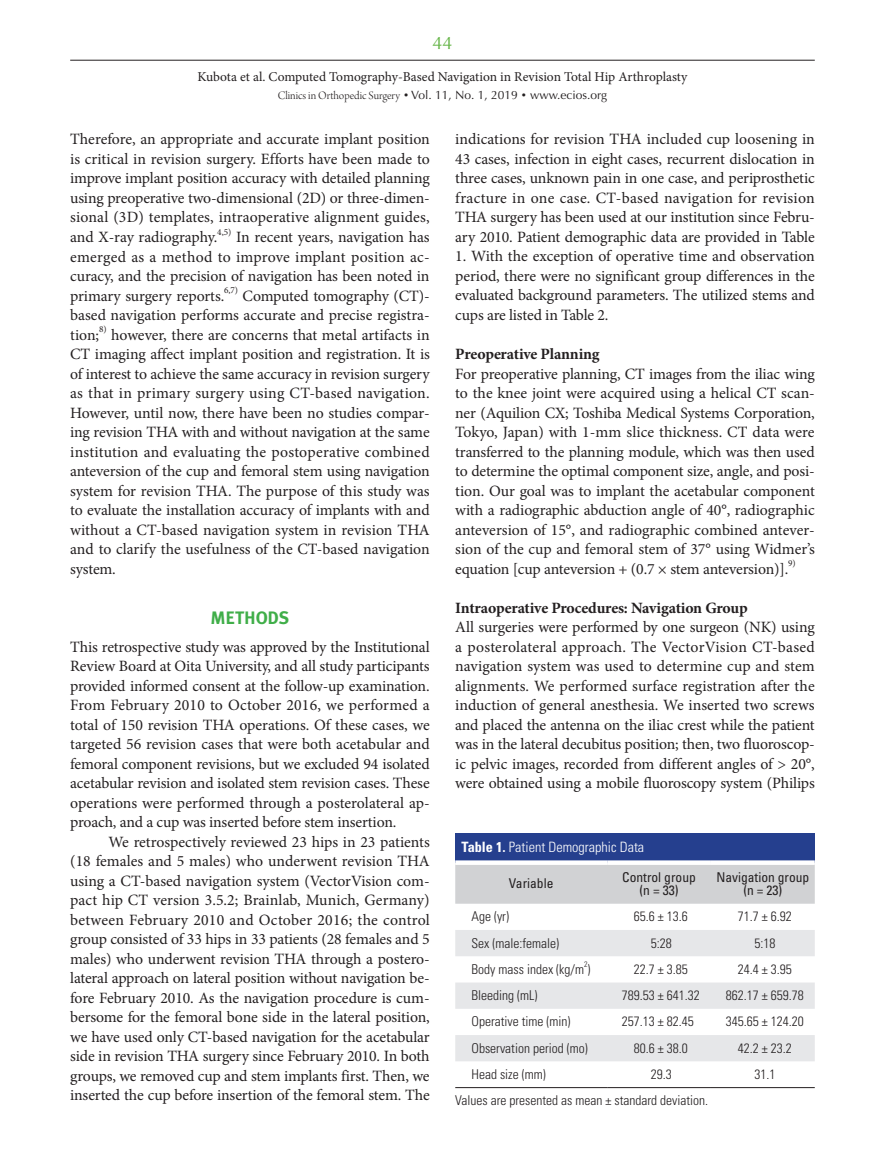
<style>
.page{position:relative;width:885px;height:1170px;background:#fff}
.page>*{position:absolute;margin:0;border:0;box-sizing:border-box;transform-origin:0 0}
.t1{font:700 18px "Meta Plus";letter-spacing:-.01em;color:#40ae49}
.t2{font:18px "Optima LT Std";color:#63b445}
.t3{font:15.75px/19.5px "Minion Pro";letter-spacing:-.01em;color:#231f20;text-align:justify}
.t4{font:700 15.75px "Minion Pro";letter-spacing:-.015em;color:#231f20}
.t5{font:300 condensed 14.25px "Univers LT Std";color:#fff}
.t6{font:300 condensed 13.5px "Univers LT Std";color:#231f20}
.t7{font:13.5px "Minion Pro";letter-spacing:-.005em;color:#231f20}
.t8{font:condensed 13.5px/13.5px "Univers LT Std";color:#231f20;text-align:center}
.t9{font:12px "Optima LT Std";color:#231f20}
.t10{font:9.15px "Minion Pro";color:#231f20}
.t11{font:300 condensed 7.8px "Univers LT Std";color:#231f20}
.s1{font-family:"Arno Pro Light Display"}
.s2{font-size:9px}
.s3{font-weight:700}
</style>
<div class="page">
<hr style="left:70px;top:60px;width:744px;height:1px;background:#231f20">
<div style="left:455px;top:833px;width:359px;height:29px;background:#253f8e"></div>
<div style="left:455px;top:864px;width:359px;height:39px;background:#d1d2d4"></div>
<svg style="left:455px;top:930px;width:359px;height:131px;fill:#e6e7e9"></svg>
<svg style="left:455px;top:860px;width:152px;height:3px"></svg>
<svg style="left:607px;top:860px;width:104px;height:3px"></svg>
<svg style="left:711px;top:860px;width:103px;height:2px"></svg>
<hr style="left:455px;top:1087px;width:152px;height:1px;background:#231f20">
<hr style="left:607px;top:1087px;width:104px;height:1px;background:#231f20">
<hr style="left:711px;top:1087px;width:103px;height:1px;background:#231f20">
<p class="t2" style="left:432px;top:32px;width:22px">44</p>
<p class="t7" style="left:198px;top:68px;width:491px">Kubota et al. Computed Tomography-Based Navigation in Revision Total Hip Arthroplasty</p>
<p class="t9" style="left:278px;top:88px;width:331px"><span class="s1">Clinics in Orthopedic Surgery</span> <span class="s2">•</span> Vol. 11, No. 1, 2019 <span class="s2">•</span> www.ecios.org</p>
<p class="t3" style="left:70px;top:130px;width:361px">Therefore, an appropriate and accurate implant position is critical in revision surgery. Efforts have been made to improve implant position accuracy with detailed planning using preoperative two-dimensional (2D) or three-dimen&shy;sional (3D) templates, intraoperative alignment guides, and X-ray radiography.</p>
<p class="t3" style="left:455px;top:130px;width:361px">indications for revision THA included cup loosening in 43 cases, infection in eight cases, recurrent dislocation in three cases, unknown pain in one case, and periprosthetic fracture in one case. CT-based navigation for revision THA surgery has been used at our institution since Febru&shy;ary 2010. Patient demographic data are provided in Table</p>
<p class="t3" style="left:455px;top:247px;width:361px">1. With the exception of operative time and observation period, there were no significant group differences in the evaluated background parameters. The utilized stems and cups are listed in Table 2.</p>
<p class="t4" style="left:455px;top:343px;width:146px">Preoperative Planning</p>
<p class="t3" style="left:455px;top:364px;width:361px">For preoperative planning, CT images from the iliac wing to the knee joint were acquired using a helical CT scan&shy;ner (Aquilion CX; Toshiba Medical Systems Corporation, Tokyo, Japan) with 1-mm slice thickness. CT data were transferred to the planning module, which was then used to determine the optimal component size, angle, and posi&shy;tion. Our goal was to implant the acetabular component with a radiographic abduction angle of 40°, radiographic anteversion of 15°, and radiographic combined antever&shy;sion of the cup and femoral stem of 37° using Widmer’s equation [cup anteversion + (0.7 × stem anteversion)].</p>
<p class="t10" style="left:217px;top:225px;width:16px">4,5)</p>
<p class="t3" style="left:70px;top:227px;width:361px;text-indent:166px">In recent years, navigation has emerged as a method to improve implant position ac&shy;curacy, and the precision of navigation has been noted in primary surgery reports.</p>
<p class="t10" style="left:224px;top:284px;width:15px">6,7)</p>
<p class="t3" style="left:70px;top:286px;width:361px;text-indent:172px">Computed tomography (CT)- based navigation performs accurate and precise registra&shy;tion;</p>
<p class="t10" style="left:99px;top:323px;width:9px">8)</p>
<p class="t3" style="left:70px;top:325px;width:361px;text-indent:41px">however, there are concerns that metal artifacts in CT imaging affect implant position and registration. It is of interest to achieve the same accuracy in revision surgery as that in primary surgery using CT-based navigation.<br>However, until now, there have been no studies compar&shy;ing revision THA with and without navigation at the same institution and evaluating the postoperative combined anteversion of the cup and femoral stem using navigation system for revision THA. The purpose of this study was to evaluate the installation accuracy of implants with and without a CT-based navigation system in revision THA and to clarify the usefulness of the CT-based navigation system.</p>
<p class="t1" style="left:210px;top:607px;width:80px">METHODS</p>
<p class="t3" style="left:70px;top:637px;width:361px">This retrospective study was approved by the Institutional Review Board at Oita University, and all study participants provided informed consent at the follow-up examination.<br>From February 2010 to October 2016, we performed a total of 150 revision THA operations. Of these cases, we targeted 56 revision cases that were both acetabular and femoral component revisions, but we excluded 94 isolated acetabular revision and isolated stem revision cases. These operations were performed through a posterolateral ap&shy;proach, and a cup was inserted before stem insertion.</p>
<p class="t3" style="left:70px;top:832px;width:361px;text-indent:38px">We retrospectively reviewed 23 hips in 23 patients (18 females and 5 males) who underwent revision THA using a CT-based navigation system (VectorVision com&shy;pact hip CT version 3.5.2; Brainlab, Munich, Germany) between February 2010 and October 2016; the control group consisted of 33 hips in 33 patients (28 females and 5 males) who underwent revision THA through a postero&shy;lateral approach on lateral position without navigation be&shy;fore February 2010. As the navigation procedure is cum&shy;bersome for the femoral bone side in the lateral position, we have used only CT-based navigation for the acetabular side in revision THA surgery since February 2010. In both groups, we removed cup and stem implants first. Then, we inserted the cup before insertion of the femoral stem. The</p>
<p class="t10" style="left:788px;top:557px;width:9px">9)</p>
<p class="t4" style="left:455px;top:596px;width:294px">Intraoperative Procedures: Navigation Group</p>
<p class="t3" style="left:455px;top:617px;width:361px">All surgeries were performed by one surgeon (NK) using a posterolateral approach. The VectorVision CT-based navigation system was used to determine cup and stem alignments. We performed surface registration after the induction of general anesthesia. We inserted two screws and placed the antenna on the iliac crest while the patient was in the lateral decubitus position; then, two fluoroscop&shy;ic pelvic images, recorded from different angles of &gt; 20°, were obtained using a mobile fluoroscopy system (Philips</p>
<p class="t5" style="left:461px;top:838px;width:184px"><span class="s3">Table 1.</span> Patient Demographic Data</p>
<p class="t8" style="left:509px;top:876px;width:46px">Variable</p>
<p class="t8" style="left:622px;top:869px;width:75px">Control group (n = 33)</p>
<p class="t8" style="left:716px;top:869px;width:94px">Navigation group (n = 23)</p>
<p class="t6" style="left:471px;top:908px;width:39px">Age (yr)</p>
<p class="t6" style="left:634px;top:908px;width:55px">65.6 ± 13.6</p>
<p class="t6" style="left:737px;top:908px;width:55px">71.7 ± 6.92</p>
<p class="t6" style="left:471px;top:934px;width:89px">Sex (male:female)</p>
<p class="t6" style="left:650px;top:934px;width:22px">5:28</p>
<p class="t6" style="left:754px;top:934px;width:22px">5:18</p>
<p class="t6" style="left:471px;top:960px;width:120px">Body mass index (kg/m )</p>
<p class="t11" style="left:584px;top:959px;width:5px">2</p>
<p class="t6" style="left:634px;top:960px;width:55px">22.7 ± 3.85</p>
<p class="t6" style="left:737px;top:960px;width:55px">24.4 ± 3.95</p>
<p class="t6" style="left:471px;top:987px;width:67px">Bleeding (mL)</p>
<p class="t6" style="left:622px;top:987px;width:79px">789.53 ± 641.32</p>
<p class="t6" style="left:725px;top:987px;width:79px">862.17 ± 659.78</p>
<p class="t6" style="left:471px;top:1013px;width:100px">Operative time (min)</p>
<p class="t6" style="left:622px;top:1013px;width:73px">257.13 ± 82.45</p>
<p class="t6" style="left:725px;top:1013px;width:79px">345.65 ± 124.20</p>
<p class="t6" style="left:471px;top:1039px;width:118px">Observation period (mo)</p>
<p class="t6" style="left:634px;top:1039px;width:55px">80.6 ± 38.0</p>
<p class="t6" style="left:737px;top:1039px;width:55px">42.2 ± 23.2</p>
<p class="t6" style="left:471px;top:1065px;width:76px">Head size (mm)</p>
<p class="t6" style="left:650px;top:1065px;width:22px">29.3</p>
<p class="t6" style="left:754px;top:1065px;width:22px">31.1</p>
<p class="t6" style="left:455px;top:1092px;width:254px">Values are presented as mean ± standard deviation.</p>
</div>
